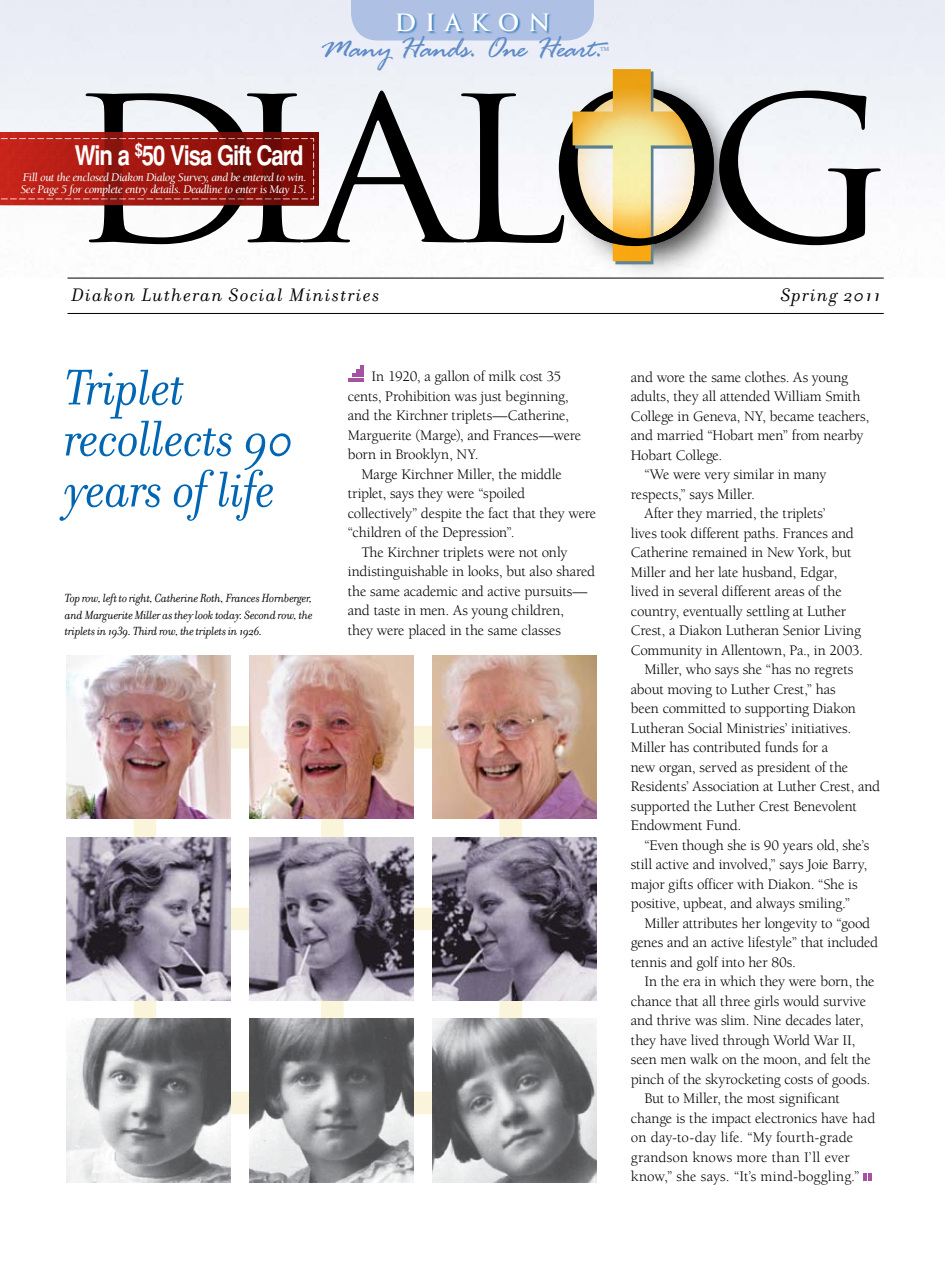
<style>
.page{position:relative;width:945px;height:1269px;background:#fff}
.page>*{position:absolute;margin:0;border:0;box-sizing:border-box;transform-origin:0 0}
.t1{font:197.1px "Trajan";color:#000;scale:1.1 1}
.t2{font:italic 54px/51px "Filosofia";letter-spacing:-.02em;color:#0066b3}
.t3{font:31.5px "Rage Italic Plain";letter-spacing:-.02em;color:#5e8bc8}
.t4{font:700 condensed 27px "Helvetica";letter-spacing:-.04em;color:#fff}
.t5{font:700 23.25px "Trajan";letter-spacing:.4em;color:#fff}
.t6{font:italic 19.5px "Filosofia";letter-spacing:.06em;color:#000;scale:1.1 1}
.t7{font:15px/19.5px "Berkeley";letter-spacing:-.015em;color:#000}
.t8{font:15px "Berkeley";letter-spacing:.01em;color:#000}
.t9{font:15px "Berkeley";letter-spacing:.015em;color:#000}
.t10{font:italic 12.75px/16.5px "Filosofia";letter-spacing:-.02em;color:#000;text-align:justify}
.t11{font:italic 12px/12.3px "Berkeley";letter-spacing:-.04em;color:#fff}
.t12{font:6px "Times";color:#5e8bc8}
</style>
<div class="page">
<img style="left:0;top:0;width:945px;height:279px">
<svg style="left:348px;top:365px;width:16px;height:16px"></svg>
<svg style="left:864px;top:1173px;width:7px;height:8px"></svg>
<div style="left:321px;top:735px;width:23px;height:386px;background:#faf4da"></div>
<div style="left:141px;top:908px;width:385px;height:22px;background:#faf4da"></div>
<div style="left:134px;top:726px;width:388px;height:388px;border:22px solid #faf4da"></div>
<img style="left:67px;top:1019px;width:163px;height:163px">
<img style="left:250px;top:1019px;width:163px;height:163px">
<img style="left:433px;top:1019px;width:163px;height:163px">
<img style="left:67px;top:837px;width:163px;height:164px">
<img style="left:67px;top:655px;width:163px;height:164px">
<img style="left:250px;top:837px;width:163px;height:164px">
<img style="left:250px;top:655px;width:163px;height:164px">
<img style="left:433px;top:837px;width:163px;height:164px">
<img style="left:433px;top:655px;width:163px;height:164px">
<hr style="left:68px;top:313px;width:816px;height:1px;background:#000">
<hr style="left:68px;top:278px;width:816px;height:1px;background:#000">
<div style="left:351px;top:0;width:243px;height:40px;background:#aec0e3"></div>
<div style="left:396px;top:13px;width:156px;height:21px;background:#0066b3;opacity:.6"></div>
<img style="left:549px;top:69px;width:203px;height:209px">
<img style="left:0;top:132px;width:319px;height:73px">
<svg style="left:0;top:138px;width:314px;height:62px;background:#a51e17"></svg>
<svg style="left:559px;top:69px;width:155px;height:195px;background:#bdb190"></svg>
<div style="left:19px;top:170px;width:288px;height:28px;background:#000;opacity:.15"></div>
<h3 class="t5" style="left:394px;top:8px;width:158px">DIAKON</h3>
<h3 class="t3" style="left:320px;top:29px;width:284px">Many Hands. One Heart.</h3>
<p class="t12" style="left:600px;top:43px;width:10px">TM</p>
<h1 class="t1" style="left:66px;top:52px;width:753px">DIAL G</h1>
<h3 class="t4" style="left:75px;top:139px;width:231px">Win a <sup>$</sup>50 Visa Gift Card</h3>
<p class="t11" style="left:20px;top:171px;width:287px">Fill out the enclosed Diakon Dialog Survey, and be entered to win.<br>See Page 5 for complete entry details. Deadline to enter is May 15.</p>
<h3 class="t6" style="left:72px;top:285px;width:282px">Diakon Lutheran Social Ministries</h3>
<h3 class="t6" style="left:781px;top:285px;width:93px">Spring 2011</h3>
<h2 class="t2" style="left:65px;top:363px;width:231px">Triplet recollects 90 years of life</h2>
<p class="t7" style="left:348px;top:367px;width:235px;text-indent:24px">In 1920, a gallon of milk cost 35 cents, Prohibition was just beginning, and the Kirchner triplets—Catherine, Marguerite (Marge), and Frances—were born in Brooklyn, NY.</p>
<p class="t7" style="left:361px;top:465px;width:202px">Marge Kirchner Miller, the middle</p>
<p class="t7" style="left:348px;top:484px;width:179px">triplet, says they were “spoiled</p>
<p class="t7" style="left:348px;top:504px;width:250px">collectively” despite the fact that they were</p>
<p class="t7" style="left:348px;top:523px;width:168px">“children of the Depression”.</p>
<p class="t7" style="left:361px;top:543px;width:208px">The Kirchner triplets were not only</p>
<p class="t7" style="left:348px;top:562px;width:249px">indistinguishable in looks, but also shared</p>
<p class="t7" style="left:348px;top:582px;width:241px">the same academic and active pursuits—</p>
<p class="t7" style="left:348px;top:601px;width:218px">and taste in men. As young children,</p>
<p class="t7" style="left:348px;top:621px;width:215px">they were placed in the same classes</p>
<p class="t10" style="left:65px;top:590px;width:250px">Top row, left to right, Catherine Roth, Frances Hornberger, and Marguerite Miller as they look today. Second row, the triplets in 1939. Third row, the triplets in 1926.</p>
<p class="t7" style="left:631px;top:367px;width:219px">and wore the same clothes. As young</p>
<p class="t7" style="left:631px;top:387px;width:231px">adults, they all attended William Smith</p>
<p class="t7" style="left:631px;top:406px;width:240px">College in Geneva, NY, became teachers,</p>
<p class="t7" style="left:631px;top:426px;width:234px">and married “Hobart men” from nearby</p>
<p class="t7" style="left:631px;top:445px;width:93px">Hobart College.</p>
<p class="t7" style="left:644px;top:465px;width:184px">“We were very similar in many</p>
<p class="t7" style="left:631px;top:484px;width:126px">respects,” says Miller.</p>
<p class="t7" style="left:644px;top:504px;width:183px">After they married, the triplets’</p>
<p class="t7" style="left:631px;top:523px;width:225px">lives took different paths. Frances and</p>
<p class="t7" style="left:631px;top:543px;width:222px">Catherine remained in New York, but</p>
<p class="t7" style="left:631px;top:562px;width:208px">Miller and her late husband, Edgar,</p>
<p class="t7" style="left:631px;top:582px;width:212px">lived in several different areas of the</p>
<p class="t7" style="left:631px;top:601px;width:217px">country, eventually settling at Luther</p>
<p class="t7" style="left:631px;top:621px;width:232px">Crest, a Diakon Lutheran Senior Living</p>
<p class="t7" style="left:631px;top:640px;width:234px">Community in Allentown, Pa., in 2003.</p>
<p class="t7" style="left:644px;top:660px;width:211px">Miller, who says she “has no regrets</p>
<p class="t7" style="left:631px;top:679px;width:206px">about moving to Luther Crest,” has</p>
<p class="t7" style="left:631px;top:699px;width:227px">been committed to supporting Diakon</p>
<p class="t7" style="left:631px;top:718px;width:222px">Lutheran Social Ministries’ initiatives.</p>
<p class="t7" style="left:631px;top:738px;width:199px">Miller has contributed funds for a</p>
<p class="t7" style="left:631px;top:757px;width:219px">new organ, served as president of the</p>
<p class="t7" style="left:631px;top:777px;width:251px">Residents’ Association at Luther Crest, and</p>
<p class="t7" style="left:631px;top:796px;width:228px">supported the Luther Crest Benevolent</p>
<p class="t7" style="left:631px;top:816px;width:112px">Endowment Fund.</p>
<p class="t7" style="left:644px;top:835px;width:226px">“Even though she is 90 years old, she’s</p>
<p class="t7" style="left:631px;top:855px;width:238px">still active and involved,” says Joie Barry,</p>
<p class="t7" style="left:631px;top:874px;width:228px">major gifts officer with Diakon. “She is</p>
<p class="t7" style="left:631px;top:894px;width:221px">positive, upbeat, and always smiling.”</p>
<p class="t7" style="left:644px;top:913px;width:227px">Miller attributes her longevity to “good</p>
<p class="t7" style="left:631px;top:933px;width:249px">genes and an active lifestyle” that included</p>
<p class="t7" style="left:631px;top:952px;width:167px">tennis and golf into her 80s.</p>
<p class="t7" style="left:644px;top:972px;width:232px">In the era in which they were born, the</p>
<p class="t7" style="left:631px;top:991px;width:237px">chance that all three girls would survive</p>
<p class="t7" style="left:631px;top:1011px;width:234px">and thrive was slim. Nine decades later,</p>
<p class="t7" style="left:631px;top:1030px;width:226px">they have lived through World War II,</p>
<p class="t7" style="left:631px;top:1050px;width:241px">seen men walk on the moon, and felt the</p>
<p class="t7" style="left:631px;top:1069px;width:241px">pinch of the skyrocketing costs of goods.</p>
<p class="t7" style="left:644px;top:1089px;width:197px">But to Miller, the most significant</p>
<p class="t7" style="left:631px;top:1108px;width:246px">change is the impact electronics have had</p>
<p class="t7" style="left:631px;top:1128px;width:224px">on day-to-day life. “My fourth-grade</p>
<p class="t9" style="left:631px;top:1149px;width:220px">grandson knows more than I’ll ever</p>
<p class="t8" style="left:631px;top:1168px;width:230px">know,” she says. “It’s mind-boggling.”</p>
</div>
